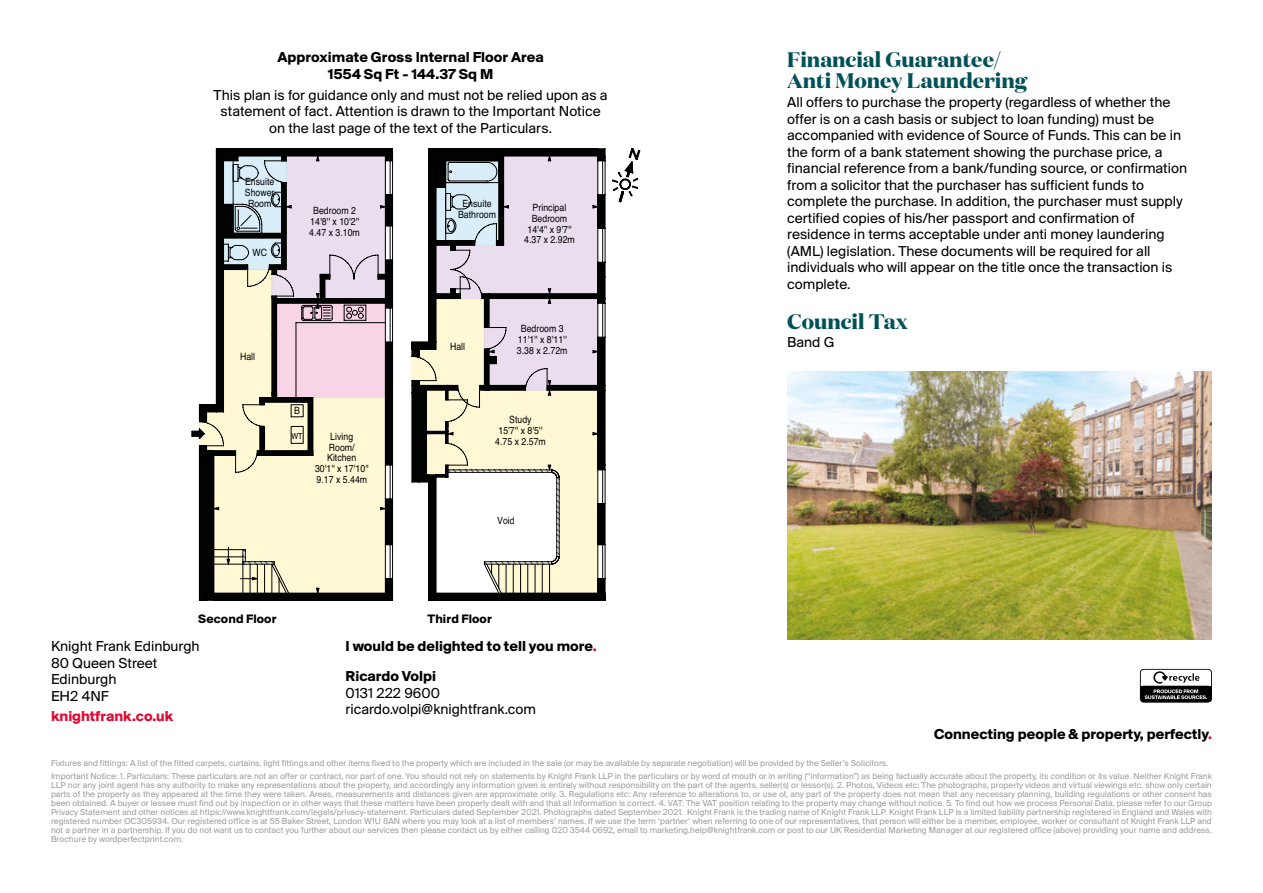
<style>
.page{position:relative;width:1263px;height:893px;background:#fff}
.page>*{position:absolute;margin:0;border:0;box-sizing:border-box;transform-origin:0 0}
.t1{font:700 21px/21px "Domaine Disp";color:#005157}
.t2{font:15px/16.5px "Suisse BP Intl";color:#000}
.t3{font:700 15px/16.5px "Suisse BP Intl";color:#000;text-align:center}
.t4{font:700 15px "Suisse BP Intl";color:#dd0932}
.t5{font:700 12.75px "Suisse BP Intl";letter-spacing:.01em;color:#000}
.t6{font:10.05px/10.8px "Helvetica";color:#010202;text-align:center;scale:.88 1}
.t7{font:9px/9px "Suisse BP Intl";color:#9c9ea2}
.t8{font:8.25px "Helvetica";color:#010202;scale:.87 1}
.s1{color:#dd0932}
</style>
<div class="page">
<svg style="left:1140px;top:669px;width:72px;height:33px"></svg>
<svg style="left:618px;top:148px;width:22px;height:49px"></svg>
<svg style="left:192px;top:148px;width:414px;height:453px"></svg>
<img style="left:787px;top:371px;width:425px;height:269px">
<h2 class="t3" style="left:277px;top:49px;width:268px">Approximate Gross Internal Floor Area<br>1554 Sq Ft - 144.37 Sq M</h2>
<h2 class="t2" style="left:214px;top:86px;width:395px;text-align:center">This plan is for guidance only and must not be relied upon as a statement of fact. Attention is drawn to the Important Notice on the last page of the text of the Particulars.</h2>
<p class="t6" style="left:245px;top:176px;width:35px">Ensuite<br>Shower<br>Room</p>
<p class="t6" style="left:252px;top:248px;width:18px">WC</p>
<p class="t6" style="left:309px;top:205px;width:59px">Bedroom 2<br>14'8'' x 10'2''<br>4.47 x 3.10m</p>
<p class="t6" style="left:240px;top:351px;width:19px">Hall</p>
<p class="t6" style="left:294px;top:405px;width:8px">B</p>
<p class="t8" style="left:291px;top:429px;width:14px">WT</p>
<p class="t6" style="left:315px;top:431px;width:62px">Living<br>Room/<br>Kitchen<br>30'1'' x 17'10''<br>9.17 x 5.44m</p>
<p class="t6" style="left:458px;top:199px;width:45px">Ensuite<br>Bathroom</p>
<p class="t6" style="left:524px;top:202px;width:59px">Principal<br>Bedroom<br>14'4'' x 9'7''<br>4.37 x 2.92m</p>
<p class="t6" style="left:450px;top:342px;width:19px">Hall</p>
<p class="t6" style="left:517px;top:324px;width:59px">Bedroom 3<br>11'1'' x 8'11''<br>3.38 x 2.72m</p>
<p class="t6" style="left:495px;top:414px;width:59px">Study<br>15'7'' x 8'5''<br>4.75 x 2.57m</p>
<p class="t6" style="left:497px;top:516px;width:21px">Void</p>
<h3 class="t5" style="left:198px;top:611px;width:80px">Second Floor</h3>
<h3 class="t5" style="left:428px;top:611px;width:66px">Third Floor</h3>
<h2 class="t2" style="left:51px;top:638px;width:150px">Knight Frank Edinburgh<br>80 Queen Street<br>Edinburgh<br>EH2 4NF</h2>
<h2 class="t4" style="left:51px;top:708px;width:124px">knightfrank.co.uk</h2>
<h2 class="t3" style="left:345px;top:638px;width:253px">I would be delighted to tell you more<span class="s1">.</span></h2>
<h2 class="t3" style="left:345px;top:667px;width:92px">Ricardo Volpi</h2>
<h2 class="t2" style="left:345px;top:684px;width:192px">0131 222 9600 ricardo.volpi@knightfrank.com</h2>
<h1 class="t1" style="left:787px;top:49px;width:241px">Financial Guarantee/<br>Anti Money Laundering</h1>
<p class="t2" style="left:787px;top:94px;width:401px">All offers to purchase the property (regardless of whether the offer is on a cash basis or subject to loan funding) must be accompanied with evidence of Source of Funds. This can be in the form of a bank statement showing the purchase price, a financial reference from a bank/funding source, or confirmation from a solicitor that the purchaser has sufficient funds to complete the purchase. In addition, the purchaser must supply certified copies of his/her passport and confirmation of residence in terms acceptable under anti money laundering (AML) legislation. These documents will be required for all individuals who will appear on the title once the transaction is complete.</p>
<h1 class="t1" style="left:787px;top:310px;width:122px">Council Tax</h1>
<h2 class="t2" style="left:787px;top:334px;width:49px">Band G</h2>
<h2 class="t3" style="left:934px;top:726px;width:279px">Connecting people &amp; property, perfectly<span class="s1">.</span></h2>
<p class="t7" style="left:51px;top:756px;width:1162px;line-height:13.2px">Fixtures and fittings: A list of the fitted carpets, curtains, light fittings and other items fixed to the property which are included in the sale (or may be available by separate negotiation) will be provided by the Seller’s Solicitors.<br>Important Notice: 1. Particulars: These particulars are not an offer or contract, nor part of one. You should not rely on statements by Knight Frank LLP in the particulars or by word of mouth or in writing (“information”) as being factually accurate about the property, its condition or its value. Neither Knight Frank</p>
<p class="t7" style="left:51px;top:780px;width:1162px;text-align:justify">LLP nor any joint agent has any authority to make any representations about the property, and accordingly any information given is entirely without responsibility on the part of the agents, seller(s) or lessor(s). 2. Photos, Videos etc: The photographs, property videos and virtual viewings etc. show only certain parts of the property as they appeared at the time they were taken. Areas, measurements and distances given are approximate only. 3. Regulations etc: Any reference to alterations to, or use of, any part of the property does not mean that any necessary planning, building regulations or other consent has been obtained. A buyer or lessee must find out by inspection or in other ways that these matters have been properly dealt with and that all information is correct. 4. VAT: The VAT position relating to the property may change without notice. 5. To find out how we process Personal Data, please refer to our Group Privacy Statement and other notices at https://www.knightfrank.com/legals/privacy-statement. Particulars dated September 2021. Photographs dated September 2021. Knight Frank is the trading name of Knight Frank LLP. Knight Frank LLP is a limited liability partnership registered in England and Wales with registered number OC305934. Our registered office is at 55 Baker Street, London W1U 8AN where you may look at a list of members’ names. If we use the term ‘partner’ when referring to one of our representatives, that person will either be a member, employee, worker or consultant of Knight Frank LLP and not a partner in a partnership. If you do not want us to contact you further about our services then please contact us by either calling 020 3544 0692, email to marketing.help@knightfrank.com or post to our UK Residential Marketing Manager at our registered office (above) providing your name and address.<br>Brochure by wordperfectprint.com.</p>
</div>
